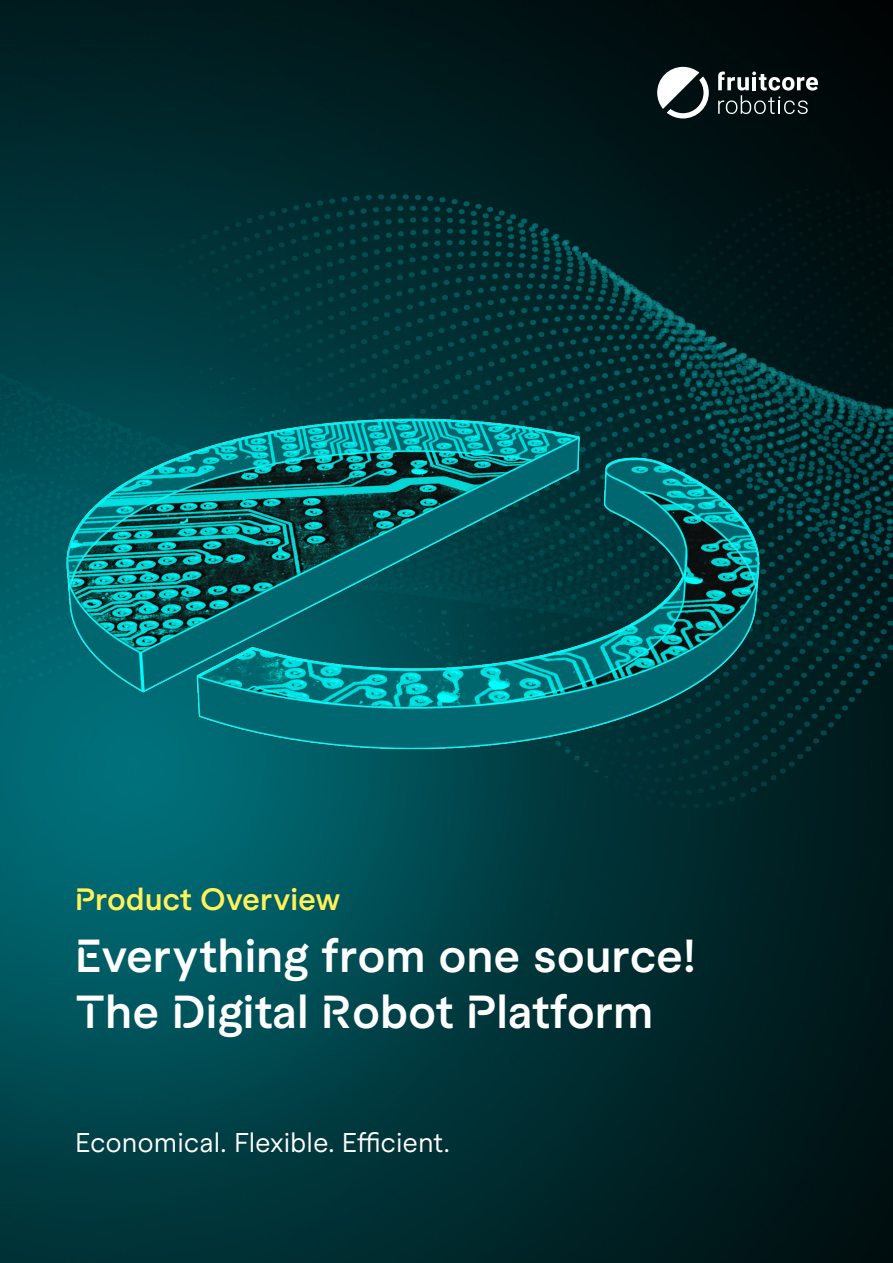
<style>
.page{position:relative;width:893px;height:1263px;background:#fff}
.page>*{position:absolute;margin:0;border:0;box-sizing:border-box;transform-origin:0 0}
.t1{font:600 45px/55.5px "Macan";color:#fff}
.t2{font:600 30px "Macan";letter-spacing:-.005em;color:#fff158}
.t3{font:26.4px "Macan";color:#fff}
.s1{font-family:"Macan Stencil"}
</style>
<div class="page">
<img style="left:0;top:0;width:893px;height:1263px">
<img style="left:0;top:135px;width:783px;height:900px">
<svg style="left:718px;top:72px;width:100px;height:42px"></svg>
<svg style="left:657px;top:67px;width:52px;height:51px"></svg>
<p class="t2" style="left:75px;top:876px;width:267px"><span class="s1">P</span>roduct Overview</p>
<p class="t1" style="left:75px;top:926px;width:622px"><span class="s1">E</span>verything from one source<span class="s1">!<br>T</span>he <span class="s1">D</span>igital <span class="s1">R</span>obot <span class="s1">P</span>latform</p>
<p class="t3" style="left:75px;top:1123px;width:376px">Economical. Flexible. Efficient.</p>
</div>
